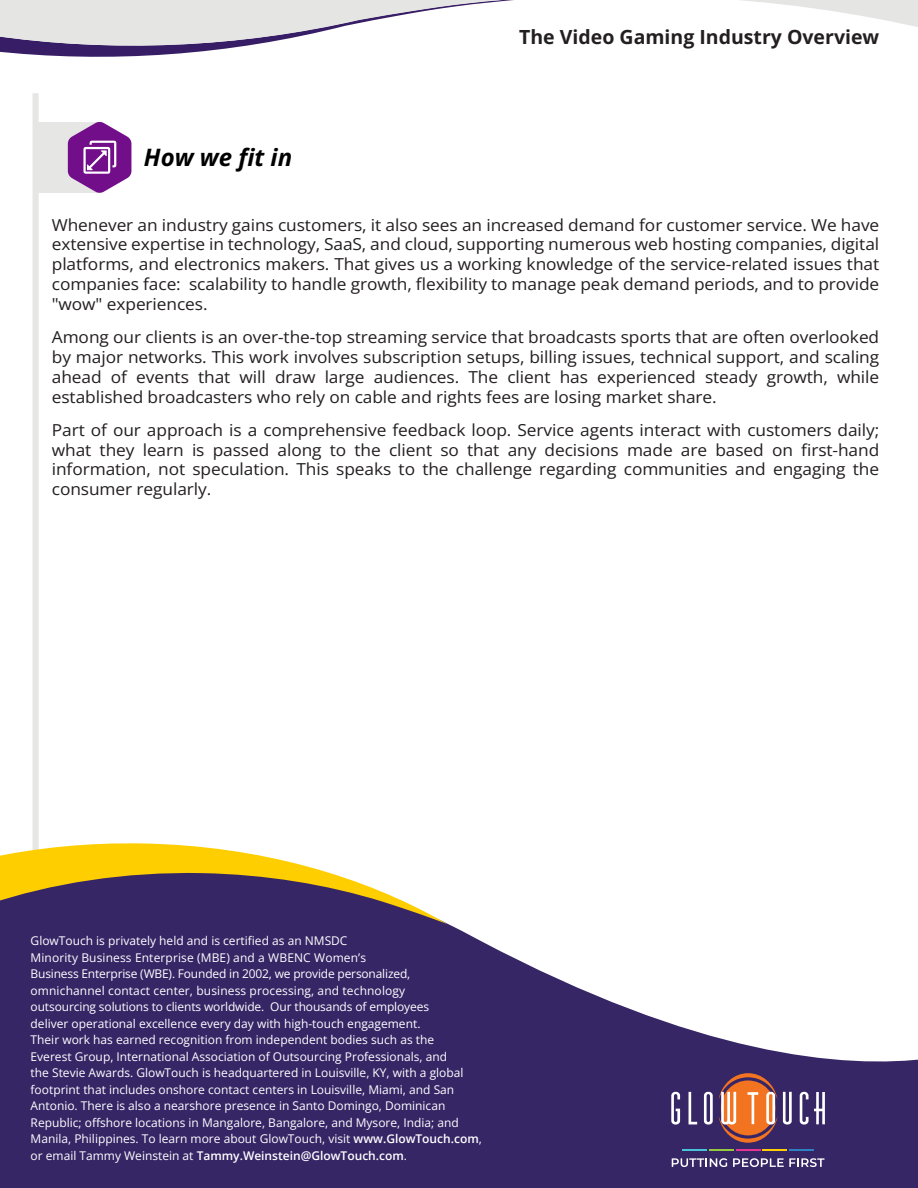
<style>
.page{position:relative;width:918px;height:1188px;background:#fff}
.page>*{position:absolute;margin:0;border:0;box-sizing:border-box;transform-origin:0 0}
.t1{font:italic 700 24px "Open Sans";color:#000}
.t2{font:700 19.5px "Open Sans";color:#231f20}
.t3{font:16.5px/19.8px "Open Sans";letter-spacing:-.005em;color:#231f20;text-align:justify;scale:1.05 1}
.t4{font:12px/16.5px "Open Sans";color:#fff}
.s1{font-weight:600}
</style>
<div class="page">
<div style="left:33px;top:93px;width:6px;height:995px;background:#e6e6e5"></div>
<div style="left:35px;top:122px;width:65px;height:71px;background:#e6e6e5"></div>
<svg style="left:68px;top:122px;width:63px;height:71px"></svg>
<svg style="left:13px;top:53px;width:171px;height:4px"></svg>
<svg style="left:0;top:0;width:918px;height:53px"></svg>
<svg style="left:0;top:841px;width:918px;height:347px;fill:#362666"></svg>
<svg style="left:704px;top:1092px;width:9px;height:33px"></svg>
<svg style="left:671px;top:1092px;width:9px;height:33px"></svg>
<svg style="left:689px;top:1092px;width:8px;height:32px"></svg>
<svg style="left:783px;top:1092px;width:9px;height:33px"></svg>
<svg style="left:719px;top:1073px;width:58px;height:70px;background:#ba6f54"></svg>
<svg style="left:800px;top:1092px;width:25px;height:33px"></svg>
<svg style="left:672px;top:1158px;width:55px;height:9px"></svg>
<svg style="left:733px;top:1158px;width:91px;height:9px"></svg>
<hr style="left:682px;top:1149px;width:25px;height:2px;background:#48c4da">
<hr style="left:709px;top:1149px;width:25px;height:2px;background:#95c83d">
<hr style="left:736px;top:1149px;width:24px;height:2px;background:#e73492">
<hr style="left:762px;top:1149px;width:25px;height:2px;background:#ffce03">
<hr style="left:789px;top:1149px;width:25px;height:2px;background:#2d80c2">
<svg style="left:0;top:842px;width:447px;height:82px"></svg>
<h1 class="t1" style="left:144px;top:140px;width:150px">How we fit in</h1>
<p class="t2" style="left:519px;top:24px;width:362px">The Video Gaming Industry Overview</p>
<p class="t3" style="left:52px;top:214px;width:790px">Whenever an industry gains customers, it also sees an increased demand for customer service. We have extensive expertise in technology, SaaS, and cloud, supporting numerous web hosting companies, digital platforms, and electronics makers. That gives us a working knowledge of the service-related issues that companies face: scalability to handle growth, flexibility to manage peak demand periods, and to provide "wow" experiences.</p>
<p class="t3" style="left:52px;top:327px;width:790px">Among our clients is an over-the-top streaming service that broadcasts sports that are often overlooked by major networks. This work involves subscription setups, billing issues, technical support, and scaling ahead of events that will draw large audiences. The client has experienced steady growth, while established broadcasters who rely on cable and rights fees are losing market share.</p>
<p class="t3" style="left:52px;top:420px;width:790px">Part of our approach is a comprehensive feedback loop. Service agents interact with customers daily; what they learn is passed along to the client so that any decisions made are based on first-hand information, not speculation. This speaks to the challenge regarding communities and engaging the consumer regularly.</p>
<p class="t4" style="left:31px;top:932px;width:453px">GlowTouch is privately held and is certified as an NMSDC<br>Minority Business Enterprise (MBE) and a WBENC Women’s<br>Business Enterprise (WBE). Founded in 2002, we provide personalized, omnichannel contact center, business processing, and technology<br>outsourcing solutions to clients worldwide. Our thousands of employees<br>deliver operational excellence every day with high-touch engagement.<br>Their work has earned recognition from independent bodies such as the<br>Everest Group, International Association of Outsourcing Professionals, and<br>the Stevie Awards. GlowTouch is headquartered in Louisville, KY, with a global footprint that includes onshore contact centers in Louisville, Miami, and San Antonio. There is also a nearshore presence in Santo Domingo, Dominican Republic; offshore locations in Mangalore, Bangalore, and Mysore, India; and Manila, Philippines. To learn more about GlowTouch, visit <span class="s1">www.GlowTouch.com</span>, or email Tammy Weinstein at <span class="s1">Tammy.Weinstein@GlowTouch.com</span>.</p>
</div>
